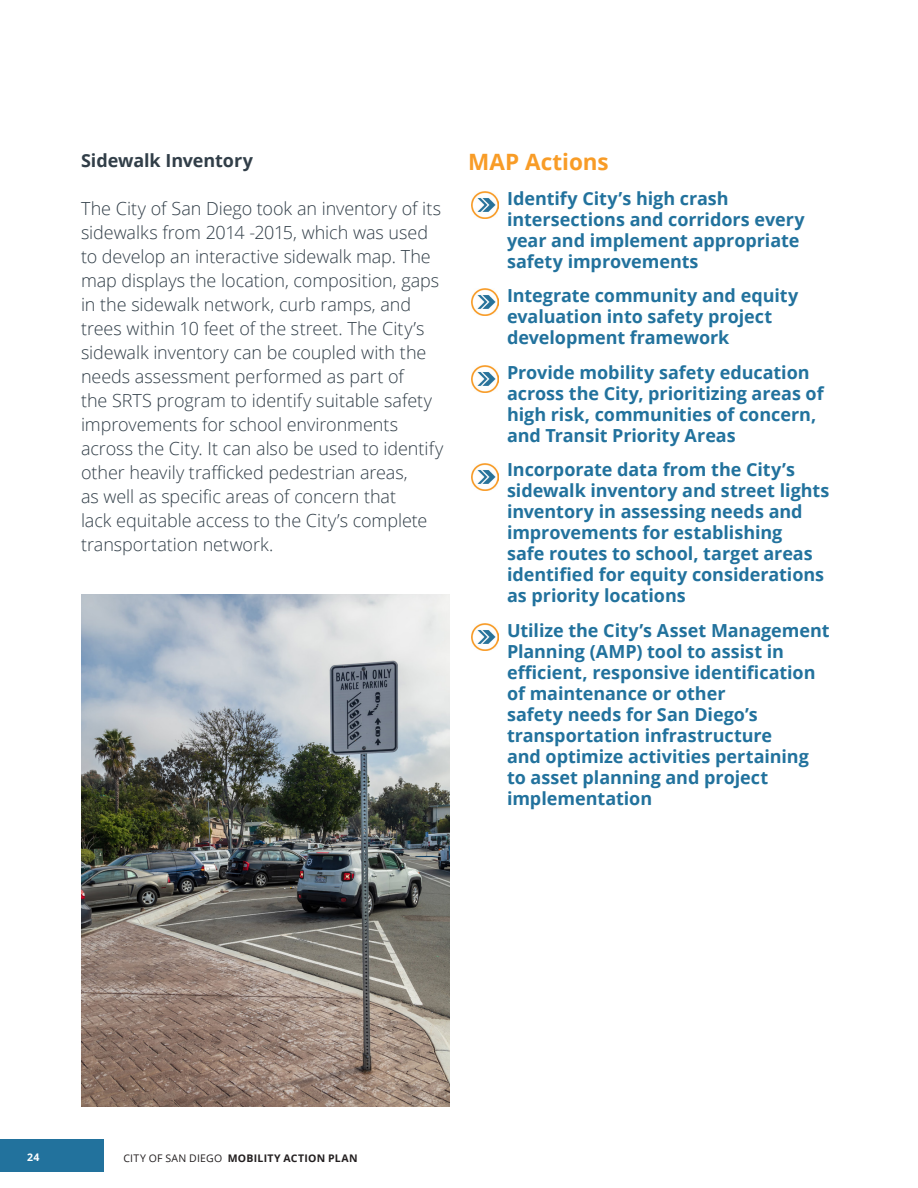
<style>
.page{position:relative;width:918px;height:1188px;background:#fff}
.page>*{position:absolute;margin:0;border:0;box-sizing:border-box;transform-origin:0 0}
.HEADING_3{font:700 22.5px "Open Sans";color:#f89c27}
.t1{font:700 18px/21px "Open Sans";letter-spacing:-.005em;color:#22729d}
.HEADING_3-2{font:300 18px/24px "Open Sans";letter-spacing:-.005em;color:#313e48}
.HEADING_3-3{font:700 18px "Open Sans";letter-spacing:-.005em;color:#313e48}
.t2{font:700 10.5px "Open Sans";letter-spacing:.025em;color:#231f20}
.t3{font:700 10.5px "Open Sans";color:#fff}
.s1{font-weight:400}
</style>
<div class="page">
<div style="left:0;top:1139px;width:104px;height:33px;background:#22729d"></div>
<img style="left:472px;top:192px;width:27px;height:27px">
<img style="left:472px;top:289px;width:27px;height:27px">
<img style="left:472px;top:365px;width:27px;height:27px">
<img style="left:472px;top:464px;width:27px;height:26px">
<img style="left:472px;top:624px;width:27px;height:27px">
<img style="left:81px;top:594px;width:369px;height:513px">
<p class="HEADING_3-3" style="left:81px;top:148px;width:174px">Sidewalk Inventory</p>
<p class="HEADING_3-2" style="left:81px;top:196px;width:364px">The City of San Diego took an inventory of its sidewalks from 2014 -2015, which was used to develop an interactive sidewalk map. The map displays the location, composition, gaps in the sidewalk network, curb ramps, and trees within 10 feet of the street. The City’s sidewalk inventory can be coupled with the needs assessment performed as part of<br>the SRTS program to identify suitable safety improvements for school environments across the City. It can also be used to identify other heavily trafficked pedestrian areas,<br>as well as specific areas of concern that<br>lack equitable access to the City’s complete transportation network.</p>
<p class="HEADING_3" style="left:468px;top:146px;width:142px">MAP Actions</p>
<p class="t1" style="left:507px;top:187px;width:299px;text-indent:-26px">• Identify City’s high crash intersections and corridors every year and implement appropriate safety improvements</p>
<p class="t1" style="left:507px;top:285px;width:293px;text-indent:-26px">• Integrate community and equity evaluation into safety project development framework</p>
<p class="t1" style="left:507px;top:361px;width:318px;text-indent:-26px">• Provide mobility safety education across the City, prioritizing areas of high risk, communities of concern, and Transit Priority Areas</p>
<p class="t1" style="left:507px;top:459px;width:324px;text-indent:-26px">• Incorporate data from the City’s sidewalk inventory and street lights inventory in assessing needs and improvements for establishing<br>safe routes to school, target areas identified for equity considerations as priority locations</p>
<p class="t1" style="left:507px;top:619px;width:324px;text-indent:-26px">• Utilize the City’s Asset Management<br>Planning (AMP) tool to assist in efficient, responsive identification of maintenance or other<br>safety needs for San Diego’s transportation infrastructure<br>and optimize activities pertaining to asset planning and project implementation</p>
<p class="t3" style="left:27px;top:1150px;width:14px">24</p>
<p class="t2" style="left:123px;top:1150px;width:236px"><span class="s1">CITY OF SAN DIEGO</span> MOBILITY ACTION PLAN</p>
</div>
